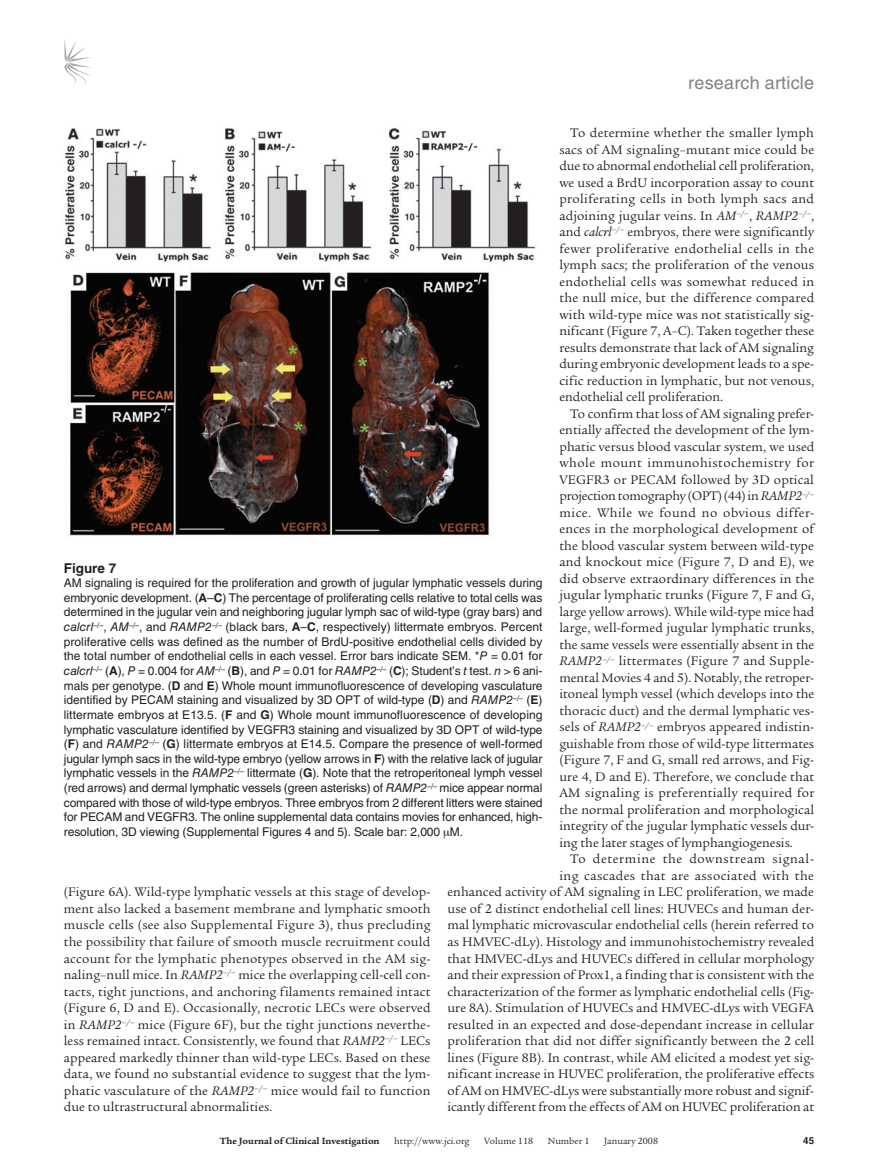
<style>
.page{position:relative;width:878px;height:1174px;background:#fff}
.page>*{position:absolute;margin:0;border:0;box-sizing:border-box;transform-origin:0 0}
.t1{font:18px "Helvetica LT Std";letter-spacing:.01em;color:#808285}
.t2{font:13.5px/16.5px "Legacy Serif Std";letter-spacing:.005em;color:#231f20;text-align:justify}
.t3{font:700 13.5px "Helvetica LT Std";color:#231f20}
.t4{font:12px/14.5px "Helvetica LT Std";letter-spacing:-.005em;color:#231f20;text-align:justify}
.t5{font:9.75px "Legacy Serif Std";color:#231f20}
.t6{font:700 9.75px "Legacy Serif Std";color:#231f20}
.t7{font:700 9.75px "Helvetica LT Std";color:#231f20}
.s1{font-style:italic}
.s2{font-weight:700}
</style>
<div class="page">
<svg style="left:64px;top:39px;width:27px;height:45px"></svg>
<img style="left:65px;top:127px;width:471px;height:409px">
<h1 class="t1" style="left:688px;top:72px;width:127px">research article</h1>
<p class="t2" style="left:559px;top:125px;width:256px;text-indent:11px">To determine whether the smaller lymph sacs of AM signaling–mutant mice could be due to abnormal endothelial cell proliferation, we used a BrdU incorporation assay to count proliferating cells in both lymph sacs and adjoining jugular veins. In <span class="s1">AM</span><sup>–/–</sup>, <span class="s1">RAMP2</span><sup>–/–</sup>, and <span class="s1">calcrl</span><sup>–/–</sup> embryos, there were significantly fewer proliferative endothelial cells in the lymph sacs; the proliferation of the venous endothelial cells was somewhat reduced in the null mice, but the difference compared with wild-type mice was not statistically sig&shy;nificant (Figure 7, A–C). Taken together these results demonstrate that lack of AM signaling during embryonic development leads to a spe&shy;cific reduction in lymphatic, but not venous, endothelial cell proliferation.</p>
<p class="t2" style="left:559px;top:405px;width:256px;text-indent:11px">To confirm that loss of AM signaling prefer&shy;entially affected the development of the lym&shy;phatic versus blood vascular system, we used whole mount immunohistochemistry for VEGFR3 or PECAM followed by 3D optical projection tomography (OPT) (44) in <span class="s1">RAMP2</span><sup>–/– </sup>mice. While we found no obvious differ&shy;ences in the morphological development of the blood vascular system between wild-type and knockout mice (Figure 7, D and E), we did observe extraordinary differences in the jugular lymphatic trunks (Figure 7, F and G, large yellow arrows). While wild-type mice had large, well-formed jugular lymphatic trunks, the same vessels were essentially absent in the <span class="s1">RAMP2</span><sup>–/–</sup> littermates (Figure 7 and Supple&shy;mental Movies 4 and 5). Notably, the retroper&shy;itoneal lymph vessel (which develops into the thoracic duct) and the dermal lymphatic ves&shy;sels of <span class="s1">RAMP2</span><sup>–/–</sup> embryos appeared indistin&shy;guishable from those of wild-type littermates (Figure 7, F and G, small red arrows, and Fig&shy;ure 4, D and E). Therefore, we conclude that AM signaling is preferentially required for the normal proliferation and morphological integrity of the jugular lymphatic vessels dur&shy;ing the later stages of lymphangiogenesis.</p>
<p class="t2" style="left:447px;top:851px;width:368px;text-align:right">To determine the downstream signal-<br>ing cascades that are associated with the<br>enhanced activity of AM signaling in LEC proliferation, we made use of 2 distinct endothelial cell lines: HUVECs and human der&shy;mal lymphatic microvascular endothelial cells (herein referred to as HMVEC-dLy). Histology and immunohistochemistry revealed that HMVEC-dLys and HUVECs differed in cellular morphology and their expression of Prox1, a finding that is consistent with the characterization of the former as lymphatic endothelial cells (Fig&shy;ure 8A). Stimulation of HUVECs and HMVEC-dLys with VEGFA resulted in an expected and dose-dependant increase in cellular proliferation that did not differ significantly between the 2 cell lines (Figure 8B). In contrast, while AM elicited a modest yet sig&shy;nificant increase in HUVEC proliferation, the proliferative effects of AM on HMVEC-dLys were substantially more robust and signif&shy;icantly different from the effects of AM on HUVEC proliferation at</p>
<p class="t3" style="left:64px;top:559px;width:54px">Figure 7</p>
<p class="t4" style="left:64px;top:575px;width:480px">AM signaling is required for the proliferation and growth of jugular lymphatic vessels during embryonic development. (<span class="s2">A</span>–<span class="s2">C</span>) The percentage of proliferating cells relative to total cells was determined in the jugular vein and neighboring jugular lymph sac of wild-type (gray bars) and <span class="s1">calcrl</span><sup>–/–</sup>, <span class="s1">AM</span><sup>–/–</sup>, and <span class="s1">RAMP2</span><sup>–/–</sup> (black bars, <span class="s2">A</span>–<span class="s2">C</span>, respectively) littermate embryos. Percent proliferative cells was defined as the number of BrdU-positive endothelial cells divided by the total number of endothelial cells in each vessel. Error bars indicate SEM. *<span class="s1">P</span> = 0.01 for <span class="s1">calcrl</span><sup>–/–</sup> (<span class="s2">A</span>), <span class="s1">P</span> = 0.004 for <span class="s1">AM</span><sup>–/–</sup> (<span class="s2">B</span>), and <span class="s1">P</span> = 0.01 for <span class="s1">RAMP2</span><sup>–/–</sup> (<span class="s2">C</span>); Student’s <span class="s1">t</span> test. <span class="s1">n</span> &gt; 6 ani&shy;mals per genotype. (<span class="s2">D</span> and <span class="s2">E</span>) Whole mount immunofluorescence of developing vasculature identified by PECAM staining and visualized by 3D OPT of wild-type (<span class="s2">D</span>) and <span class="s1">RAMP2</span><sup>–/–</sup> (<span class="s2">E</span>) littermate embryos at E13.5. (<span class="s2">F</span> and <span class="s2">G</span>) Whole mount immunofluorescence of developing lymphatic vasculature identified by VEGFR3 staining and visualized by 3D OPT of wild-type (<span class="s2">F</span>) and <span class="s1">RAMP2</span><sup>–/–</sup> (<span class="s2">G</span>) littermate embryos at E14.5. Compare the presence of well-formed jugular lymph sacs in the wild-type embryo (yellow arrows in <span class="s2">F</span>) with the relative lack of jugular lymphatic vessels in the <span class="s1">RAMP2</span><sup>–/–</sup> littermate (<span class="s2">G</span>). Note that the retroperitoneal lymph vessel (red arrows) and dermal lymphatic vessels (green asterisks) of <span class="s1">RAMP2</span><sup>–/–</sup> mice appear normal compared with those of wild-type embryos. Three embryos from 2 different litters were stained for PECAM and VEGFR3. The online supplemental data contains movies for enhanced, high&shy;resolution, 3D viewing (Supplemental Figures 4 and 5). Scale bar: 2,000 M.</p>
<p class="t2" style="left:64px;top:884px;width:368px">(Figure 6A). Wild-type lymphatic vessels at this stage of develop&shy;ment also lacked a basement membrane and lymphatic smooth muscle cells (see also Supplemental Figure 3), thus precluding the possibility that failure of smooth muscle recruitment could account for the lymphatic phenotypes observed in the AM sig&shy;naling–null mice. In <span class="s1">RAMP2</span><sup>–/–</sup> mice the overlapping cell-cell con&shy;tacts, tight junctions, and anchoring filaments remained intact (Figure 6, D and E). Occasionally, necrotic LECs were observed in <span class="s1">RAMP2</span><sup>–/–</sup> mice (Figure 6F), but the tight junctions neverthe&shy;less remained intact. Consistently, we found that <span class="s1">RAMP2</span><sup>–/–</sup> LECs appeared markedly thinner than wild-type LECs. Based on these data, we found no substantial evidence to suggest that the lym&shy;phatic vasculature of the <span class="s1">RAMP2</span><sup>–/–</sup> mice would fail to function due to ultrastructural abnormalities.</p>
<p class="t6" style="left:220px;top:1135px;width:161px">The Journal of Clinical Investigation</p>
<p class="t5" style="left:394px;top:1135px;width:77px">http://www.jci.org</p>
<p class="t5" style="left:484px;top:1135px;width:50px">Volume 118</p>
<p class="t5" style="left:548px;top:1135px;width:43px">Number 1</p>
<p class="t5" style="left:604px;top:1135px;width:55px">January 2008</p>
<p class="t7" style="left:803px;top:1134px;width:12px">45</p>
</div>
